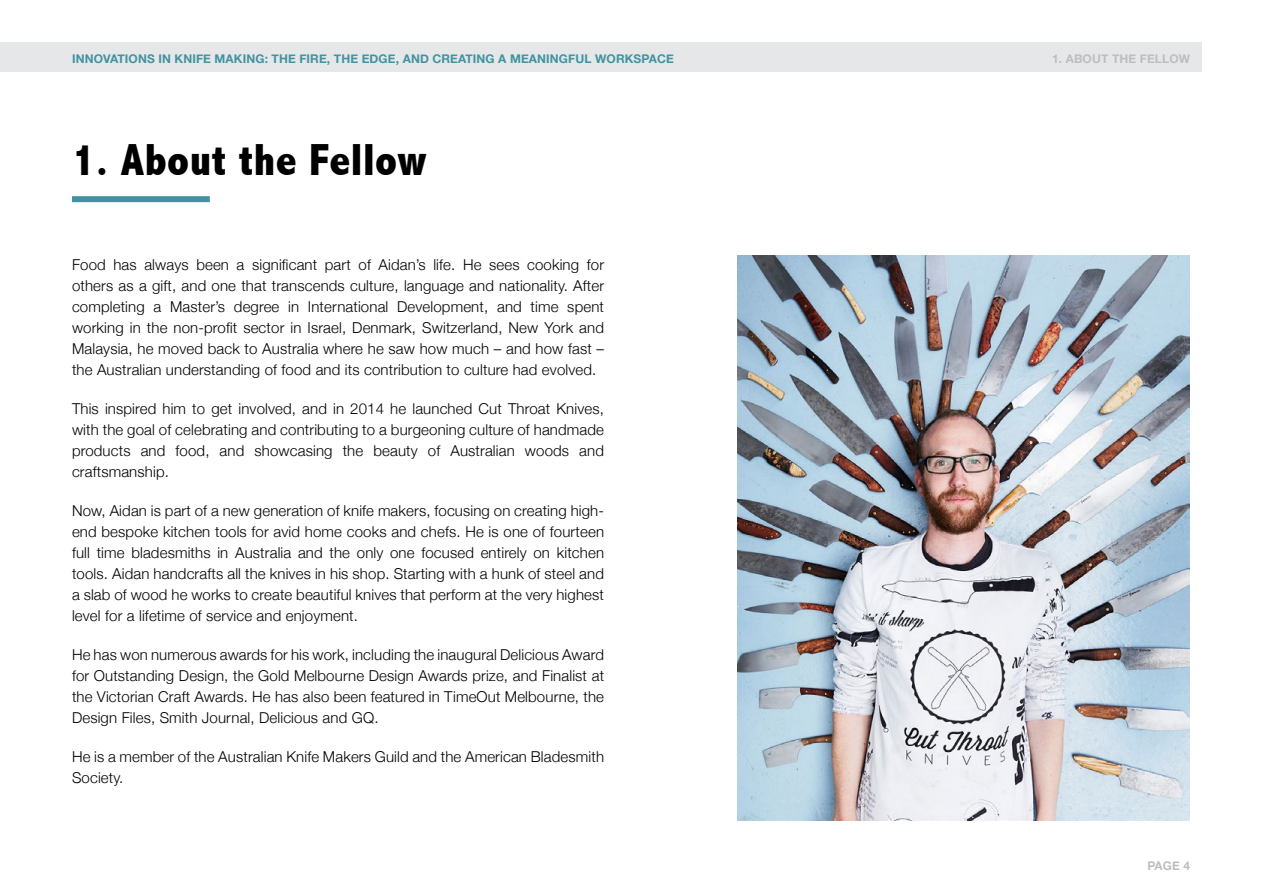
<style>
.page{position:relative;width:1263px;height:893px;background:#fff}
.page>*{position:absolute;margin:0;border:0;box-sizing:border-box;transform-origin:0 0}
.Chapter_Heading_1{font:800 condensed 45px "Abadi";letter-spacing:.01em;color:#000}
.TEXT{font:300 15px/21px "Helvetica Neue";letter-spacing:.01em;color:#000;text-align:justify}
.t1{font:700 12px "Helvetica Neue";letter-spacing:.01em;color:#4193a1}
.t2{font:700 12px "Helvetica Neue";letter-spacing:.01em;color:#bcbec0}
</style>
<div class="page">
<div style="left:0;top:42px;width:1202px;height:29px;background:#e6e7e8"></div>
<div style="left:72px;top:196px;width:138px;height:6px;background:#4193a1"></div>
<img style="left:737px;top:256px;width:452px;height:565px">
<p class="t1" style="left:72px;top:49px;width:14px">INNO</p>
<p class="t1" style="left:103px;top:49px;width:35px">VATIONS</p>
<p class="t1" style="left:158px;top:49px;width:372px">IN KNIFE MAKING: THE FIRE, THE EDGE, AN D CREATING A MEAN</p>
<p class="t1" style="left:546px;top:49px;width:128px">INGFUL WORKSPACE</p>
<p class="t2" style="left:1052px;top:49px;width:138px">1. ABOUT TH E FELLOW</p>
<p class="Chapter_Heading_1" style="left:72px;top:134px;width:356px">1. About the Fellow</p>
<p class="TEXT" style="left:72px;top:253px;width:534px">Food has always been a significant part of Aidan’s life. He sees cooking for others as a gift, and one that transcends culture, language and nationality. After completing a Master’s degree in International Development, and time spent working in the non-profit sector in Israel, Denmark, Switzerland, New York and Malaysia, he moved back to Australia where he saw how much – and how fast – the Australian understanding of food and its contribution to culture had evolved.</p>
<p class="TEXT" style="left:72px;top:397px;width:533px">This inspired him to get involved, and in 2014 he launched Cut Throat Knives, with the goal of celebrating and contributing to a burgeoning culture of handmade products and food, and showcasing the beauty of Australian woods and craftsmanship.</p>
<p class="TEXT" style="left:72px;top:499px;width:534px">Now, Aidan is part of a new generation of knife makers, focusing on creating high&shy;end bespoke kitchen tools for avid home cooks and chefs. He is one of fourteen full time bladesmiths in Australia and the only one focused entirely on kitchen tools. Aidan handcrafts all the knives in his shop. Starting with a hunk of steel and a slab of wood he works to create beautiful knives that perform at the very highest level for a lifetime of service and enjoyment.</p>
<p class="TEXT" style="left:72px;top:643px;width:534px">He has won numerous awards for his work, including the inaugural Delicious Award for Outstanding Design, the Gold Melbourne Design Awards prize, and Finalist at the Victorian Craft Awards. He has also been featured in TimeOut Melbourne, the Design Files, Smith Journal, Delicious and GQ.</p>
<p class="TEXT" style="left:72px;top:745px;width:533px">He is a member of the Australian Knife Makers Guild and the American Bladesmith<br>Society.</p>
<p class="t2" style="left:1147px;top:857px;width:44px">PAGE 4</p>
</div>
